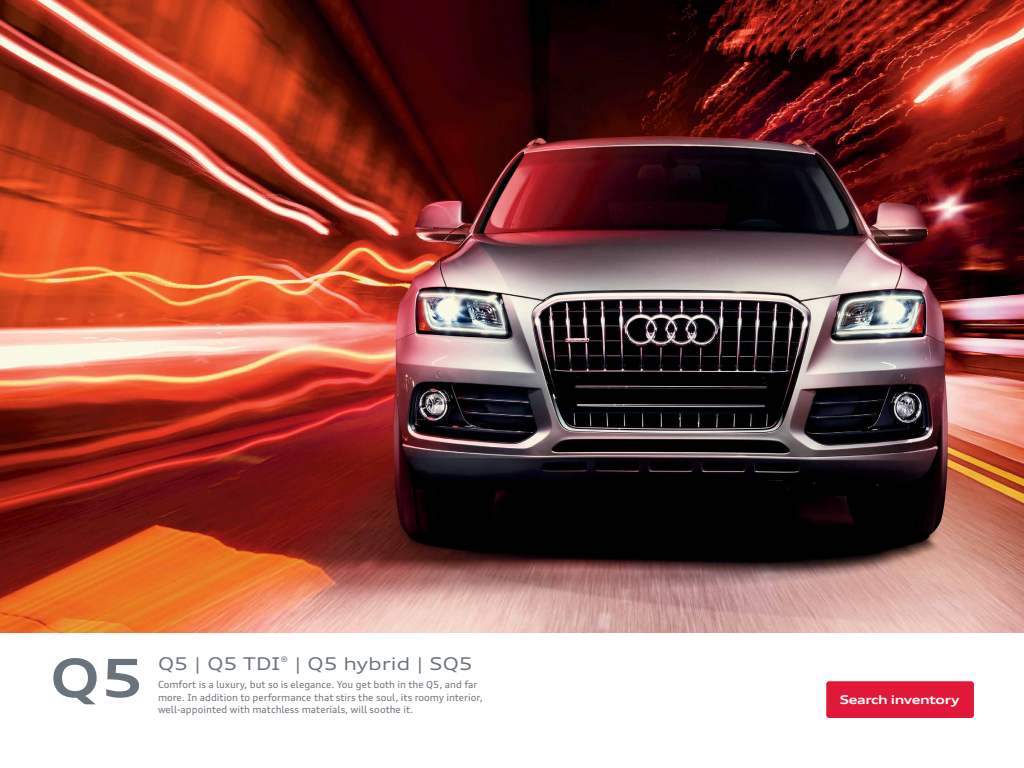
<style>
.page{position:relative;width:1024px;height:768px;background:#fff}
.page>*{position:absolute;margin:0;border:0;box-sizing:border-box;transform-origin:0 0}
.t1{font:700 expanded 52.55px "Audi Type";color:#6a737b}
.t2{font:expanded 17.55px "Audi Type";color:#6a737b}
.t3{font:700 expanded 12px "Audi Type";letter-spacing:-.04em;color:#fff}
.t4{font:9.75px/12.7px "Audi Type";color:#6a737b}
</style>
<div class="page">
<img style="left:0;top:0;width:1024px;height:633px">
<div style="left:827px;top:682px;width:146px;height:35px;background:#e11837;border-radius:2px"></div>
<div style="left:826px;top:681px;width:148px;height:37px;border:2px solid #e11837;border-radius:2px"></div>
<h1 class="t1" style="left:50px;top:645px;width:96px">Q5</h1>
<h2 class="t2" style="left:158px;top:653px;width:316px">Q5 | Q5 TDI<sup>®</sup> | Q5 hybrid | SQ5</h2>
<p class="t4" style="left:158px;top:678px;width:327px">Comfort is a luxury, but so is elegance. You get both in the Q5, and far more. In addition to performance that stirs the soul, its roomy interior, well-appointed with matchless materials, will soothe it.</p>
<p class="t3" style="left:840px;top:692px;width:121px">Search inventory</p>
</div>
